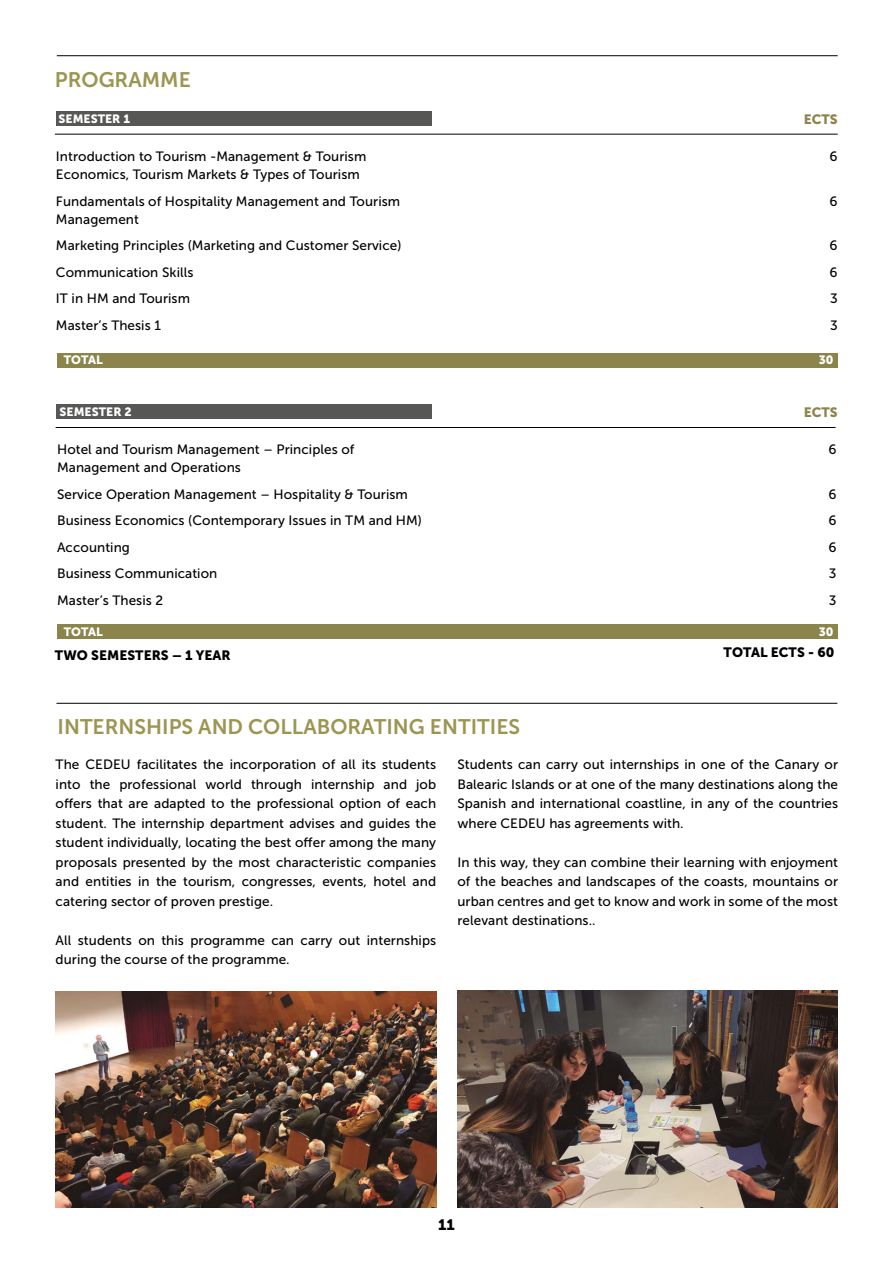
<style>
.page{position:relative;width:893px;height:1263px;background:#fff}
.page>*{position:absolute;margin:0;border:0;box-sizing:border-box;transform-origin:0 0}
.t1{font:21px "Museo Sans 700";color:#9c9552}
.t2{font:15px "Museo Sans 900";color:#000}
.t3{font:13.5px/19.5px "Museo Sans 500";letter-spacing:.005em;color:#000}
.t4{font:13.5px "Museo Sans 900";letter-spacing:.005em;color:#000}
.t5{font:13.5px "Museo Sans 900";letter-spacing:.005em;color:#8c854b}
.t6{font:12px "Museo Sans 900";letter-spacing:.005em;color:#fff}
</style>
<div class="page">
<img style="left:457px;top:990px;width:381px;height:218px">
<img style="left:55px;top:992px;width:382px;height:216px">
<hr style="left:56px;top:703px;width:781px;height:1px;background:#000">
<div style="left:57px;top:353px;width:781px;height:14px;background:#8c854b"></div>
<div style="left:57px;top:625px;width:781px;height:14px;background:#8c854b"></div>
<div style="left:56px;top:405px;width:376px;height:14px;background:#575756"></div>
<div style="left:56px;top:111px;width:375px;height:14px;background:#575756"></div>
<hr style="left:55px;top:134px;width:783px;height:1px;background:#000">
<hr style="left:56px;top:427px;width:780px;height:1px;background:#000">
<hr style="left:57px;top:55px;width:781px;height:1px;background:#000">
<h1 class="t1" style="left:55px;top:68px;width:137px">PROGRAMME</h1>
<p class="t6" style="left:59px;top:112px;width:73px">SEMESTER 1</p>
<p class="t5" style="left:804px;top:111px;width:36px">ECTS</p>
<p class="t3" style="left:56px;top:147px;width:312px;line-height:18px">Introduction to Tourism -Management &amp; Tourism<br>Economics, Tourism Markets &amp; Types of Tourism</p>
<p class="t3" style="left:56px;top:192px;width:346px;line-height:18px">Fundamentals of Hospitality Management and Tourism<br>Management</p>
<p class="t3" style="left:56px;top:232px;width:347px;line-height:26.5px">Marketing Principles (Marketing and Customer Service)<br>Communication Skills<br>IT in HM and Tourism<br>Master’s Thesis 1</p>
<p class="t3" style="left:830px;top:147px;width:10px">6</p>
<p class="t3" style="left:830px;top:191px;width:10px">6</p>
<p class="t3" style="left:830px;top:232px;width:10px;line-height:26.5px;text-align:justify">6<br>6<br>3<br>3</p>
<p class="t6" style="left:64px;top:353px;width:41px">TOTAL</p>
<p class="t6" style="left:819px;top:353px;width:16px">30</p>
<p class="t6" style="left:60px;top:405px;width:74px">SEMESTER 2</p>
<p class="t5" style="left:804px;top:405px;width:36px">ECTS</p>
<p class="t3" style="left:57px;top:441px;width:299px;line-height:18px">Hotel and Tourism Management – Principles of<br>Management and Operations</p>
<p class="t3" style="left:57px;top:481px;width:366px;line-height:26.5px">Service Operation Management – Hospitality &amp; Tourism<br>Business Economics (Contemporary Issues in TM and HM)<br>Accounting<br>Business Communication<br>Master’s Thesis 2</p>
<p class="t3" style="left:828px;top:440px;width:10px">6</p>
<p class="t3" style="left:828px;top:481px;width:10px;line-height:26.5px;text-align:justify">6<br>6<br>6<br>3<br>3</p>
<p class="t6" style="left:64px;top:625px;width:41px">TOTAL</p>
<p class="t6" style="left:819px;top:625px;width:16px">30</p>
<p class="t4" style="left:55px;top:647px;width:177px">TWO SEMESTERS – 1 YEAR</p>
<p class="t4" style="left:724px;top:644px;width:112px">TOTAL ECTS - 60</p>
<h1 class="t1" style="left:58px;top:715px;width:464px">INTERNSHIPS AND COLLABORATING ENTITIES</h1>
<p class="t3" style="left:56px;top:755px;width:382px;text-align:justify">The CEDEU facilitates the incorporation of all its students into the professional world through internship and job offers that are adapted to the professional option of each student. The internship department advises and guides the student individually, locating the best offer among the many proposals presented by the most characteristic companies and entities in the tourism, congresses, events, hotel and catering sector of proven prestige.</p>
<p class="t3" style="left:56px;top:930px;width:382px">All students on this programme can carry out internships during the course of the programme.</p>
<p class="t3" style="left:457px;top:755px;width:382px;text-align:justify">Students can carry out internships in one of the Canary or Balearic Islands or at one of the many destinations along the Spanish and international coastline, in any of the countries where CEDEU has agreements with.</p>
<p class="t3" style="left:457px;top:852px;width:382px;text-align:justify">In this way, they can combine their learning with enjoyment of the beaches and landscapes of the coasts, mountains or urban centres and get to know and work in some of the most relevant destinations..</p>
<p class="t2" style="left:438px;top:1216px;width:18px">11</p>
</div>
